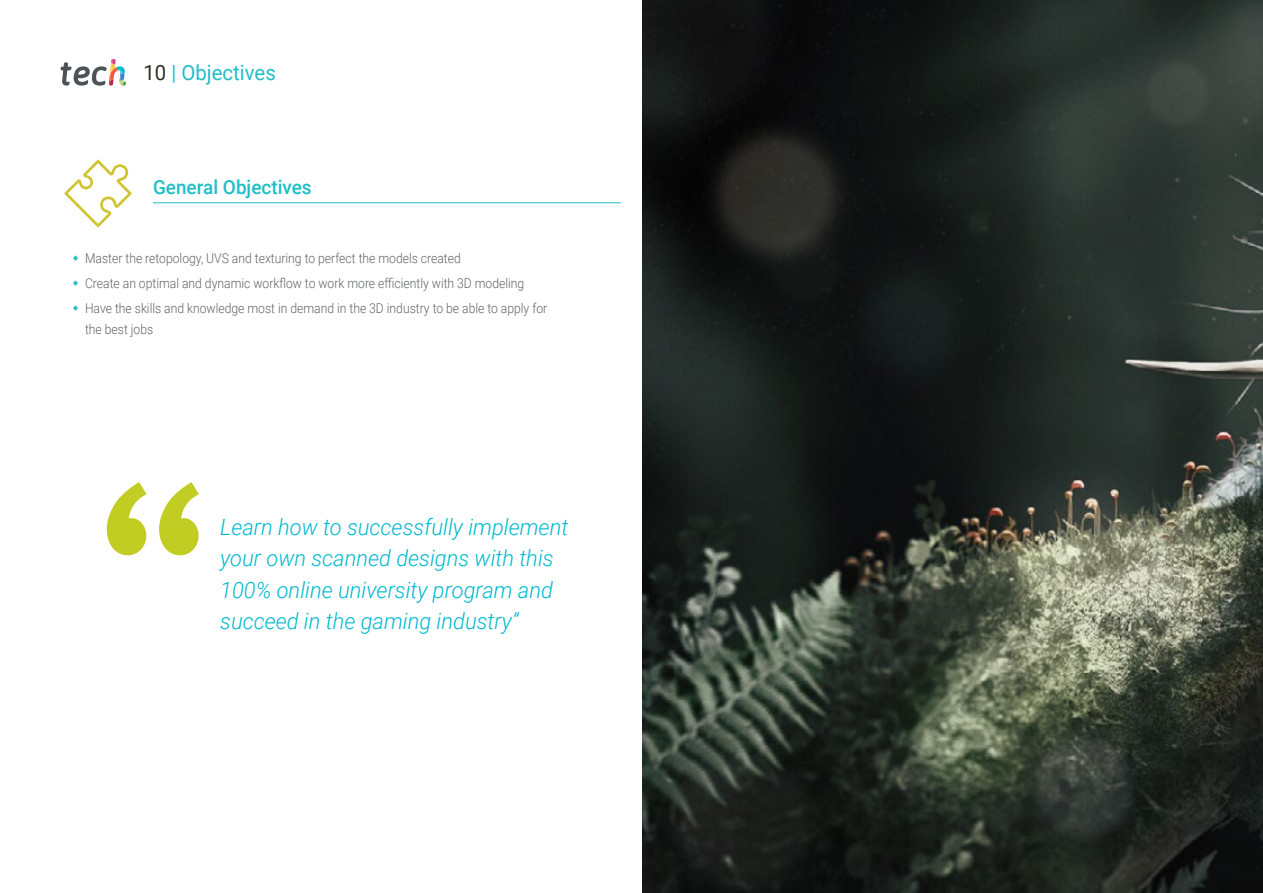
<style>
.page{position:relative;width:1263px;height:893px;background:#fff}
.page>*{position:absolute;margin:0;border:0;box-sizing:border-box;transform-origin:0 0}
.t1{font:italic 300 22.5px/31.5px "Roboto";color:#00bacf}
.t2{font:21px "Roboto";color:#20bec6}
.t3{font:500 19.5px "Roboto";color:#20bec6}
.t4{font:300 13.5px/25.2px "Roboto";color:#61646a;scale:.9 1}
.s1{color:#312e20}
</style>
<div class="page">
<svg style="left:64px;top:159px;width:68px;height:69px"></svg>
<img style="left:642px;top:0;width:621px;height:893px">
<svg style="left:61px;top:59px;width:65px;height:27px"></svg>
<svg style="left:107px;top:482px;width:92px;height:73px"></svg>
<hr style="left:153px;top:202px;width:468px;height:1px;background:#20bec6">
<h2 class="t2" style="left:144px;top:57px;width:134px"><span class="s1">10</span> | Objectives</h2>
<h3 class="t3" style="left:153px;top:174px;width:160px">General Objectives</h3>
<p class="t4" style="left:85px;top:245px;width:515px">Master the retopology, UVS and texturing to perfect the models created<br>Create an optimal and dynamic workflow to work more efficiently with 3D modeling<br>Have the skills and knowledge most in demand in the 3D industry to be able to apply for</p>
<p class="t4" style="left:85px;top:316px;width:77px">the best jobs</p>
<h1 class="t1" style="left:220px;top:510px;width:350px">Learn how to successfully implement your own scanned designs with this 100% online university program and succeed in the gaming industry”</h1>
</div>
